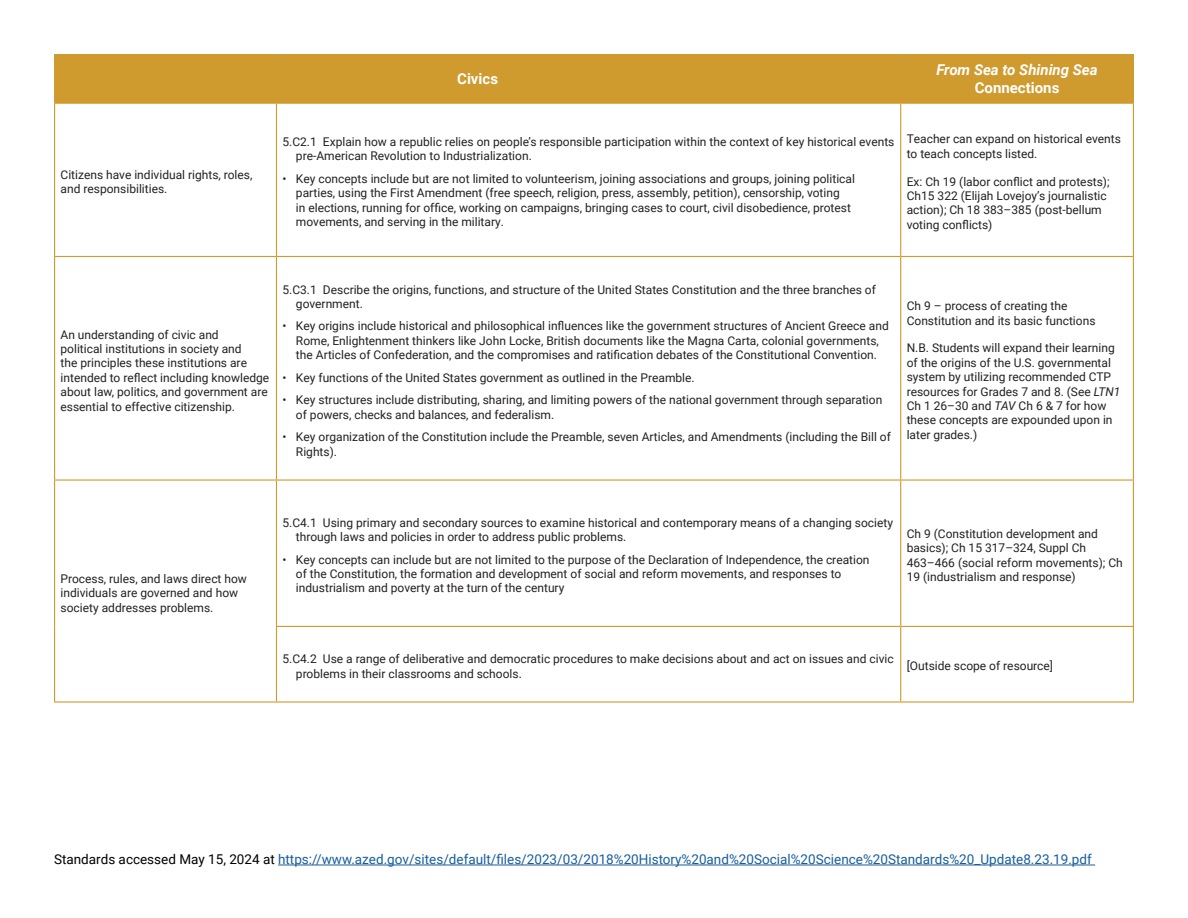
<style>
.page{position:relative;width:1188px;height:918px;background:#fff}
.page>*{position:absolute;margin:0;border:0;box-sizing:border-box;transform-origin:0 0}
.t1{font:italic 700 15px/18px "Roboto";color:#fff;text-align:center}
.t2{font:700 15px "Roboto";color:#fff}
.t3{font:13.5px "Roboto";color:#175d9e}
.t4{font:12px/14.4px "Roboto";color:#231f20}
.s1{font-style:normal}
.s2{font-style:italic}
.s3{color:#000}
</style>
<div class="page">
<hr style="left:278px;top:865px;width:817px;height:1px;background:#175d9e">
<div style="left:55px;top:55px;width:1078px;height:48px;background:#cf9a2e"></div>
<hr style="left:54px;top:103px;width:222px;height:1px;background:#cf9a2e">
<hr style="left:54px;top:104px;width:1px;height:152px;background:#cf9a2e">
<hr style="left:276px;top:103px;width:625px;height:1px;background:#cf9a2e">
<hr style="left:276px;top:104px;width:1px;height:152px;background:#cf9a2e">
<hr style="left:901px;top:103px;width:233px;height:1px;background:#cf9a2e">
<hr style="left:900px;top:104px;width:1px;height:152px;background:#cf9a2e">
<hr style="left:1133px;top:104px;width:1px;height:152px;background:#cf9a2e">
<hr style="left:54px;top:256px;width:222px;height:1px;background:#cf9a2e">
<hr style="left:54px;top:257px;width:1px;height:222px;background:#cf9a2e">
<hr style="left:276px;top:256px;width:625px;height:1px;background:#cf9a2e">
<hr style="left:276px;top:257px;width:1px;height:222px;background:#cf9a2e">
<hr style="left:901px;top:256px;width:233px;height:1px;background:#cf9a2e">
<hr style="left:900px;top:257px;width:1px;height:222px;background:#cf9a2e">
<hr style="left:1133px;top:257px;width:1px;height:222px;background:#cf9a2e">
<hr style="left:54px;top:55px;width:1px;height:48px;background:#cf9a2e">
<hr style="left:1133px;top:55px;width:1px;height:48px;background:#cf9a2e">
<hr style="left:54px;top:479px;width:222px;height:2px;background:#cf9a2e">
<hr style="left:54px;top:481px;width:1px;height:145px;background:#cf9a2e">
<hr style="left:276px;top:479px;width:625px;height:2px;background:#cf9a2e">
<hr style="left:276px;top:481px;width:1px;height:145px;background:#cf9a2e">
<hr style="left:901px;top:479px;width:233px;height:2px;background:#cf9a2e">
<hr style="left:900px;top:481px;width:1px;height:145px;background:#cf9a2e">
<hr style="left:1133px;top:481px;width:1px;height:145px;background:#cf9a2e">
<hr style="left:54px;top:626px;width:1px;height:75px;background:#cf9a2e">
<hr style="left:276px;top:626px;width:625px;height:1px;background:#cf9a2e">
<hr style="left:276px;top:627px;width:1px;height:74px;background:#cf9a2e">
<hr style="left:901px;top:626px;width:233px;height:1px;background:#cf9a2e">
<hr style="left:900px;top:627px;width:1px;height:74px;background:#cf9a2e">
<hr style="left:1133px;top:627px;width:1px;height:74px;background:#cf9a2e">
<hr style="left:54px;top:701px;width:222px;height:2px;background:#cf9a2e">
<hr style="left:276px;top:701px;width:625px;height:2px;background:#cf9a2e">
<hr style="left:901px;top:701px;width:233px;height:2px;background:#cf9a2e">
<hr style="left:54px;top:54px;width:222px;height:1px;background:#cf9a2e">
<hr style="left:276px;top:54px;width:625px;height:1px;background:#cf9a2e">
<hr style="left:901px;top:54px;width:233px;height:1px;background:#cf9a2e">
<p class="t4" style="left:61px;top:167px;width:193px">Citizens have individual rights, roles, and responsibilities.</p>
<p class="t2" style="left:457px;top:68px;width:42px">Civics</p>
<p class="t1" style="left:936px;top:60px;width:163px">From Sea to Shining Sea<br><span class="s1">Connections</span></p>
<p class="t4" style="left:296px;top:134px;width:600px;text-indent:-14px">5.C2.1 Explain how a republic relies on people’s responsible participation within the context of key historical events pre-American Revolution to Industrialization.</p>
<p class="t4" style="left:296px;top:171px;width:561px;text-indent:-14px">• Key concepts include but are not limited to volunteerism, joining associations and groups, joining political parties, using the First Amendment (free speech, religion, press, assembly, petition), censorship, voting<br>in elections, running for office, working on campaigns, bringing cases to court, civil disobedience, protest movements, and serving in the military.</p>
<p class="t4" style="left:907px;top:131px;width:216px">Teacher can expand on historical events to teach concepts listed.</p>
<p class="t4" style="left:907px;top:174px;width:204px">Ex: Ch 19 (labor conflict and protests); Ch15 322 (Elijah Lovejoy’s journalistic action); Ch 18 383–385 (post-bellum voting conflicts)</p>
<p class="t4" style="left:61px;top:327px;width:210px">An understanding of civic and<br>political institutions in society and<br>the principles these institutions are intended to reflect including knowledge about law, politics, and government are essential to effective citizenship.</p>
<p class="t4" style="left:296px;top:282px;width:581px;text-indent:-14px">5.C3.1 Describe the origins, functions, and structure of the United States Constitution and the three branches of government.</p>
<p class="t4" style="left:282px;top:319px;width:608px;text-align:center">• Key origins include historical and philosophical influences like the government structures of Ancient Greece and<br>Rome, Enlightenment thinkers like John Locke, British documents like the Magna Carta, colonial governments,<br>the Articles of Confederation, and the compromises and ratification debates of the Constitutional Convention.</p>
<p class="t4" style="left:282px;top:370px;width:414px">• Key functions of the United States government as outlined in the Preamble.</p>
<p class="t4" style="left:296px;top:392px;width:588px;text-indent:-14px">• Key structures include distributing, sharing, and limiting powers of the national government through separation of powers, checks and balances, and federalism.</p>
<p class="t4" style="left:296px;top:429px;width:596px;text-indent:-14px">• Key organization of the Constitution include the Preamble, seven Articles, and Amendments (including the Bill of<br>Rights).</p>
<p class="t4" style="left:907px;top:298px;width:190px">Ch 9 – process of creating the<br>Constitution and its basic functions</p>
<p class="t4" style="left:907px;top:341px;width:215px">N.B. Students will expand their learning of the origins of the U.S. governmental system by utilizing recommended CTP resources for Grades 7 and 8. (See <span class="s2">LTN1<br></span>Ch 1 26–30 and <span class="s2">TAV</span> Ch 6 &amp; 7 for how these concepts are expounded upon in later grades.)</p>
<p class="t4" style="left:61px;top:571px;width:188px">Process, rules, and laws direct how individuals are governed and how society addresses problems.</p>
<p class="t4" style="left:296px;top:515px;width:599px;text-indent:-14px">5.C4.1 Using primary and secondary sources to examine historical and contemporary means of a changing society through laws and policies in order to address public problems.</p>
<p class="t4" style="left:296px;top:552px;width:575px;text-indent:-14px">• Key concepts can include but are not limited to the purpose of the Declaration of Independence, the creation of the Constitution, the formation and development of social and reform movements, and responses to industrialism and poverty at the turn of the century</p>
<p class="t4" style="left:907px;top:526px;width:218px">Ch 9 (Constitution development and basics); Ch 15 317–324, Suppl Ch 463–466 (social reform movements); Ch 19 (industrialism and response)</p>
<p class="t4" style="left:296px;top:651px;width:599px;text-indent:-14px">5.C4.2 Use a range of deliberative and democratic procedures to make decisions about and act on issues and civic problems in their classrooms and schools.</p>
<p class="t4" style="left:907px;top:659px;width:148px">[Outside scope of resource]</p>
<p class="t3" style="left:54px;top:850px;width:1039px"><span class="s3">Standards accessed May 15, 2024 at</span> https://www.azed.gov/sites/default/files/2023/03/2018%20History%20and%20Social%20Science%20Standards%20_Update8.23.19.pdf</p>
</div>
